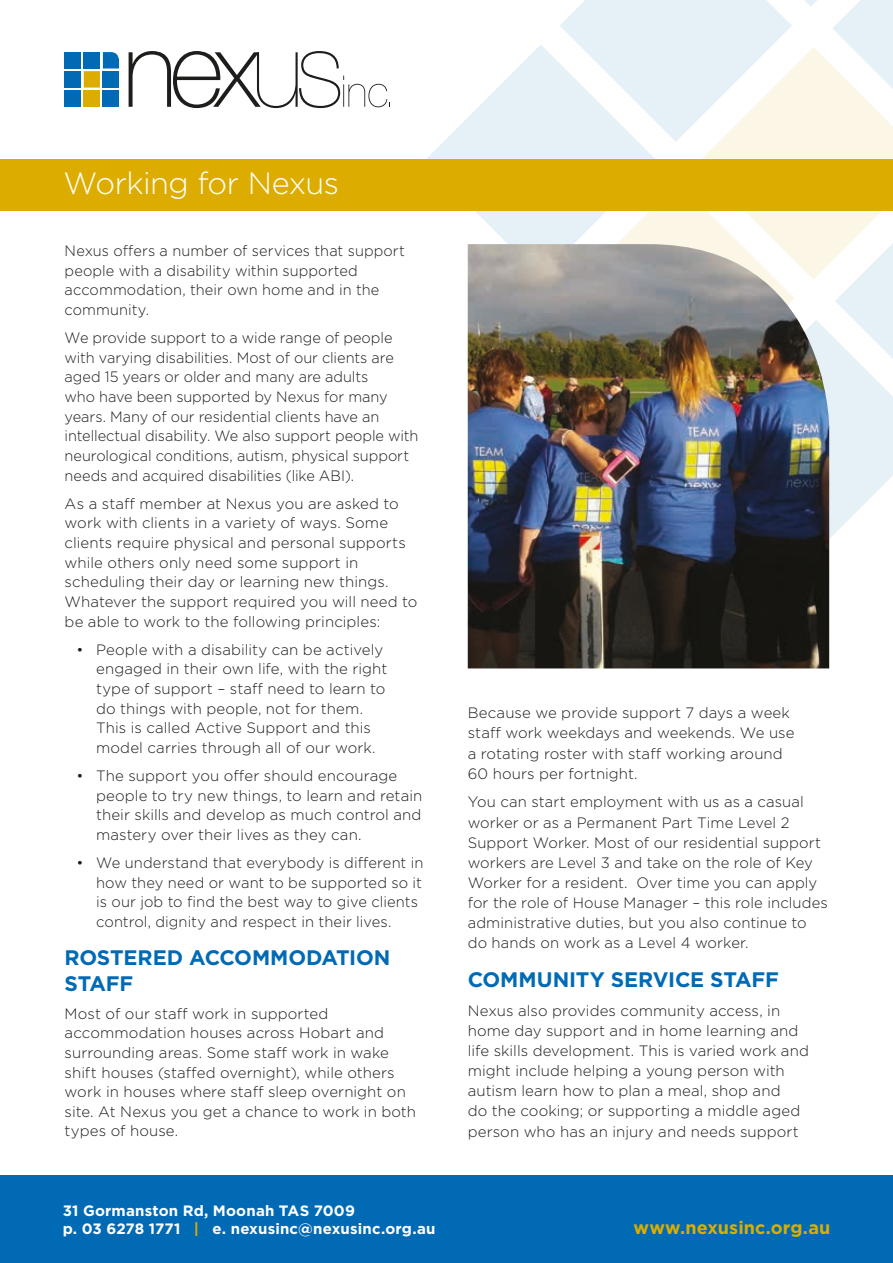
<style>
.page{position:relative;width:893px;height:1263px;background:#fff}
.page>*{position:absolute;margin:0;border:0;box-sizing:border-box;transform-origin:0 0}
.t1{font:300 30.75px "Gotham";letter-spacing:-.02em;color:#fff}
.t2{font:700 21px/25.3px "Gotham";letter-spacing:-.01em;color:#006ab5}
.t3{font:700 18px "Gotham";letter-spacing:.005em;color:#dcad00}
.t4{font:300 15px/19.6px "Gotham";letter-spacing:.005em;color:#1d1d1b}
.t5{font:700 15px/18px "Gotham";letter-spacing:.01em;color:#fff}
.s1{color:#dcad00}
</style>
<div class="page">
<div style="left:0;top:1175px;width:893px;height:88px;background:#006ab5"></div>
<div style="left:702px;top:145px;width:191px;height:14px;background:#fbf6e6"></div>
<svg style="left:560px;top:0;width:333px;height:145px"></svg>
<svg style="left:795px;top:210px;width:98px;height:342px"></svg>
<svg style="left:657px;top:210px;width:138px;height:34px;fill:#fbf6e6"></svg>
<svg style="left:424px;top:44px;width:233px;height:233px;fill:#e6f0f7"></svg>
<div style="left:65px;top:52px;width:16px;height:17px;background:#006ab5"></div>
<svg style="left:84px;top:52px;width:35px;height:36px"></svg>
<div style="left:65px;top:71px;width:16px;height:17px;background:#006ab5"></div>
<div style="left:103px;top:90px;width:16px;height:17px;background:#006ab5"></div>
<div style="left:84px;top:90px;width:16px;height:17px;background:#dcad00"></div>
<div style="left:65px;top:90px;width:16px;height:17px;background:#006ab5"></div>
<svg style="left:129px;top:51px;width:261px;height:57px"></svg>
<div style="left:0;top:159px;width:893px;height:51px;background:#dcad00"></div>
<img style="left:468px;top:244px;width:361px;height:424px">
<h1 class="t1" style="left:64px;top:164px;width:277px">Working for Nexus</h1>
<p class="t4" style="left:65px;top:241px;width:342px">Nexus offers a number of services that support people with a disability within supported accommodation, their own home and in the community.</p>
<p class="t4" style="left:65px;top:328px;width:355px">We provide support to a wide range of people with varying disabilities. Most of our clients are aged 15 years or older and many are adults<br>who have been supported by Nexus for many years. Many of our residential clients have an intellectual disability. We also support people with neurological conditions, autism, physical support needs and acquired disabilities (like ABI).</p>
<p class="t4" style="left:65px;top:493px;width:354px">As a staff member at Nexus you are asked to work with clients in a variety of ways. Some clients require physical and personal supports while others only need some support in scheduling their day or learning new things.<br>Whatever the support required you will need to be able to work to the following principles:</p>
<p class="t4" style="left:96px;top:639px;width:293px;text-indent:-20px">• People with a disability can be actively engaged in their own life, with the right type of support – staff need to learn to do things with people, not for them.<br>This is called Active Support and this model carries through all of our work.</p>
<p class="t4" style="left:96px;top:765px;width:328px;text-indent:-20px">• The support you offer should encourage people to try new things, to learn and retain their skills and develop as much control and mastery over their lives as they can.</p>
<p class="t4" style="left:96px;top:853px;width:329px;text-indent:-20px">• We understand that everybody is different in how they need or want to be supported so it is our job to find the best way to give clients control, dignity and respect in their lives.</p>
<h2 class="t2" style="left:65px;top:945px;width:327px">ROSTERED ACCOMMODATION<br>STAFF</h2>
<p class="t4" style="left:65px;top:1003px;width:353px">Most of our staff work in supported accommodation houses across Hobart and surrounding areas. Some staff work in wake shift houses (staffed overnight), while others work in houses where staff sleep overnight on site. At Nexus you get a chance to work in both types of house.</p>
<p class="t5" style="left:63px;top:1202px;width:374px">31 Gormanston Rd, Moonah TAS 7009<br>p. 03 6278 1771 <span class="s1">|</span> e. nexusinc@nexusinc.org.au</p>
<p class="t4" style="left:468px;top:702px;width:328px;line-height:20.1px">Because we provide support 7 days a week staff work weekdays and weekends. We use a rotating roster with staff working around 60 hours per fortnight.</p>
<p class="t4" style="left:468px;top:792px;width:362px;line-height:20.1px">You can start employment with us as a casual worker or as a Permanent Part Time Level 2<br>Support Worker. Most of our residential support workers are Level 3 and take on the role of Key Worker for a resident. Over time you can apply for the role of House Manager – this role includes administrative duties, but you also continue to do hands on work as a Level 4 worker.</p>
<h2 class="t2" style="left:468px;top:967px;width:312px">COMMUNITY SERVICE STAFF</h2>
<p class="t4" style="left:468px;top:1000px;width:343px;line-height:20.1px">Nexus also provides community access, in home day support and in home learning and life skills development. This is varied work and might include helping a young person with autism learn how to plan a meal, shop and<br>do the cooking; or supporting a middle aged person who has an injury and needs support</p>
<p class="t3" style="left:633px;top:1216px;width:198px">www.nexusinc.org.au</p>
</div>
